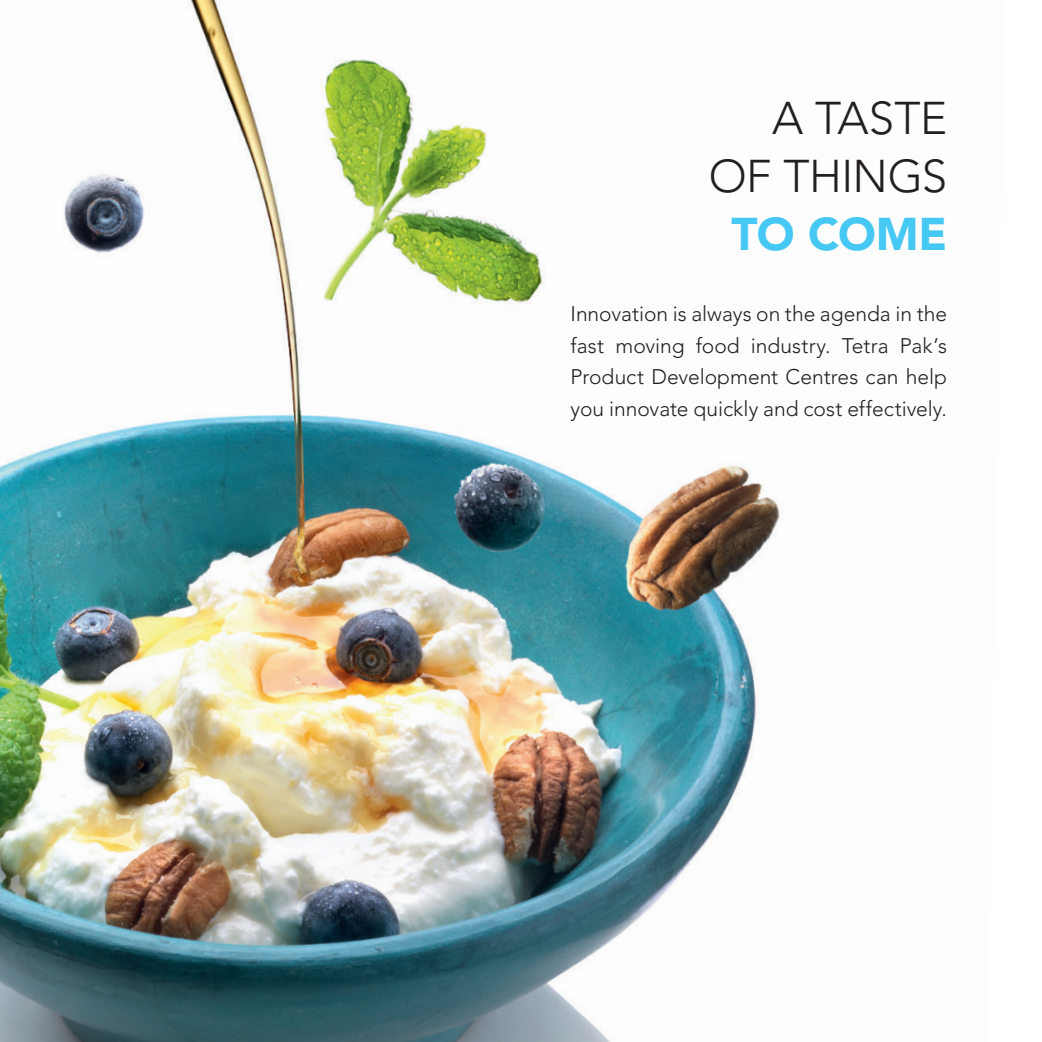
<style>
.page{position:relative;width:1042px;height:1042px;background:#fff}
.page>*{position:absolute;margin:0;border:0;box-sizing:border-box;transform-origin:0 0}
.t1{font:300 45.5px/57.8px "Avenir LT Std";letter-spacing:-.01em;color:#231f20;text-align:right}
.t2{font:900 45.5px "Avenir LT Std";letter-spacing:-.01em;color:#45c8f4}
.t3{font:300 21px/31.5px "Avenir LT Std";color:#231f20;text-align:justify}
</style>
<div class="page">
<img style="left:0;top:0;width:780px;height:1042px">
<h1 class="t1" style="left:709px;top:90px;width:240px">A TASTE<br>OF THINGS</h1>
<h1 class="t2" style="left:731px;top:206px;width:217px">TO COME</h1>
<p class="t3" style="left:570px;top:298px;width:378px">Innovation is always on the agenda in the fast moving food industry. Tetra Pak’s Product Development Centres can help you innovate quickly and cost effectively.</p>
</div>
